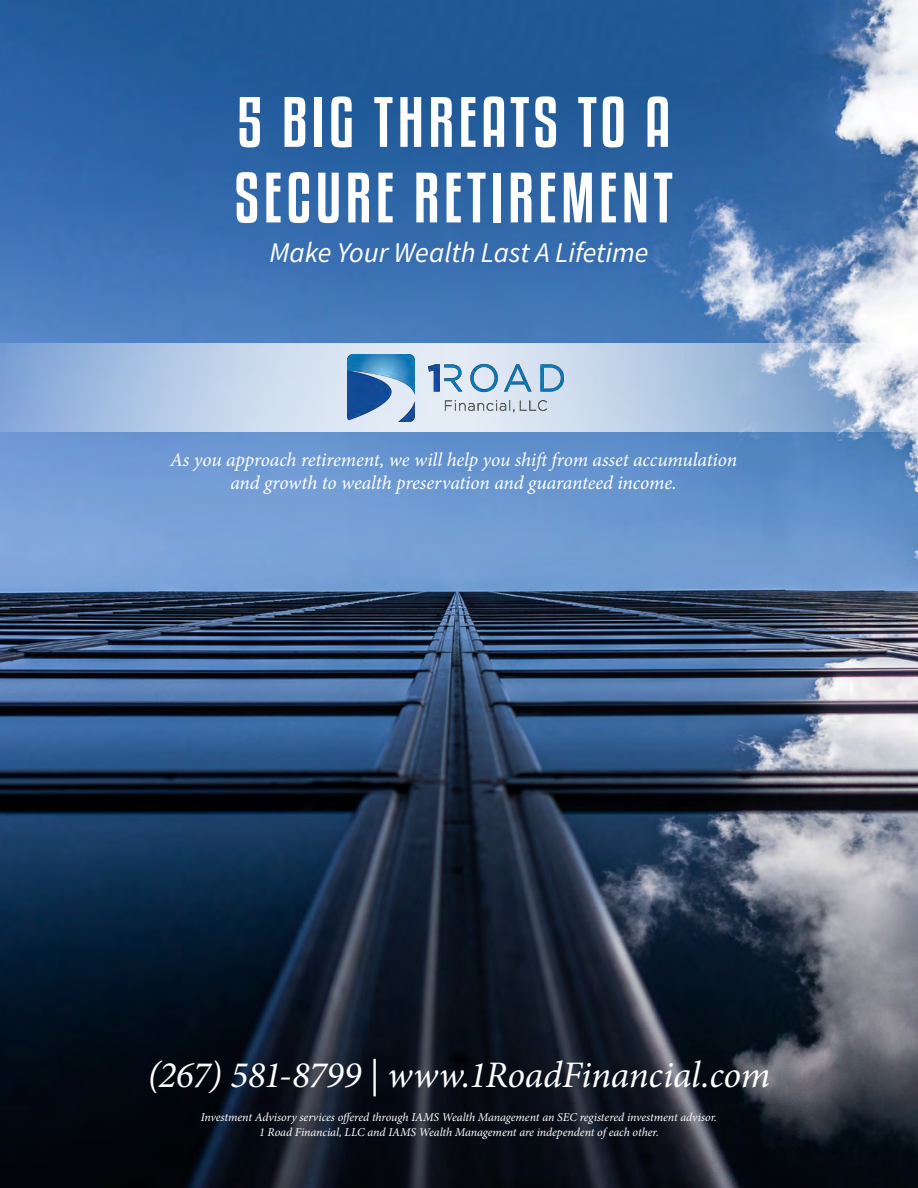
<style>
.page{position:relative;width:918px;height:1188px;background:#fff}
.page>*{position:absolute;margin:0;border:0;box-sizing:border-box;transform-origin:0 0}
.t1{font:63px/75.6px "Kenyan Coffee Rg";letter-spacing:.07em;color:#fff}
.t2{font:italic 37.5px "Minion Pro";letter-spacing:-.01em;color:#fff}
.t3{font:italic 28.5px "Source Sans Pro";color:#fff}
.t4{font:italic 19.5px/23.4px "Minion Pro";letter-spacing:-.01em;color:#fff;text-align:center}
.t5{font:italic 12px/14.4px "Minion Pro";letter-spacing:-.005em;color:#fff;text-align:center}
</style>
<div class="page">
<img style="left:0;top:0;width:918px;height:1188px">
<svg style="left:0;top:343px;width:918px;height:89px;background:#b7cbe4"></svg>
<img style="left:347px;top:354px;width:216px;height:67px">
<h1 class="t1" style="left:234px;top:82px;width:440px">5 BIG THREATS TO A<br>SECURE RETIREMENT</h1>
<h3 class="t3" style="left:269px;top:235px;width:381px">Make Your Wealth Last A Lifetime</h3>
<h3 class="t4" style="left:170px;top:448px;width:569px">As you approach retirement, we will help you shift from asset accumulation and growth to wealth preservation and guaranteed income.</h3>
<h2 class="t2" style="left:148px;top:1050px;width:624px">(267) 581-8799 | www.1RoadFinancial.com</h2>
<p class="t5" style="left:201px;top:1110px;width:518px">Investment Advisory services offered through IAMS Wealth Management an SEC registered investment advisor.<br>1 Road Financial, LLC and IAMS Wealth Management are independent of each other.</p>
</div>
